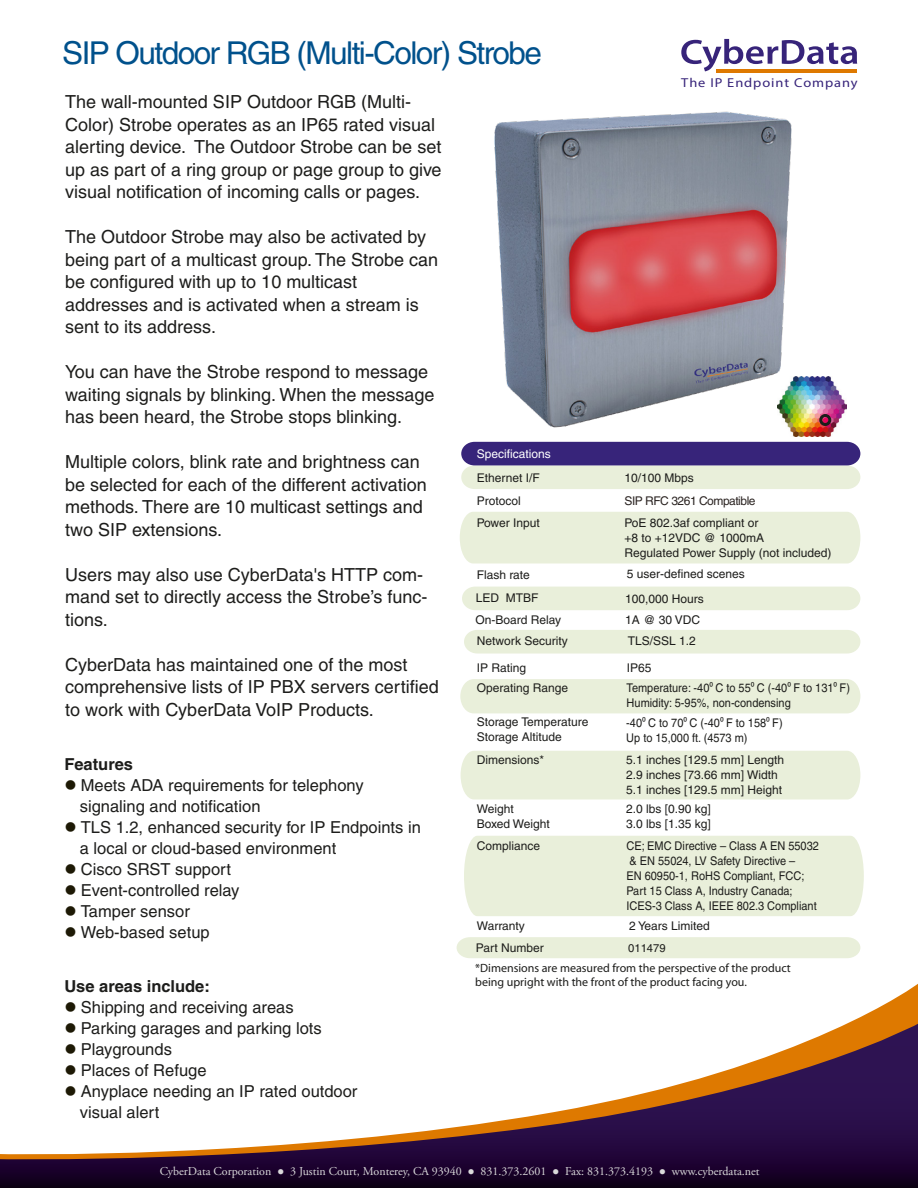
<style>
.page{position:relative;width:918px;height:1188px;background:#fff}
.page>*{position:absolute;margin:0;border:0;box-sizing:border-box;transform-origin:0 0}
.t1{font:31.5px "Helvetica";letter-spacing:-.05em;color:#00518c}
.t2{font:18px/22.5px "Helvetica";color:#1d1d1b}
.t3{font:16.5px/21px "Helvetica";color:#1d1d1b}
.t4{font:700 16.5px "Helvetica";color:#1d1d1b}
.t5{font:12.9px "Myriad Pro";letter-spacing:.065em;color:#37247a;scale:1.11 1}
.t6{font:12px/15px "Helvetica";color:#1d1d1b}
.t7{font:12px/15px "Helvetica";color:#1d1d1b;scale:.91 1}
.t8{font:12px "Adobe Garamond Pro";color:#dadada}
.t9{font:12px/14.4px "Myriad";color:#1d1d1b}
.t10{font:12px "Helvetica";letter-spacing:-.04em;color:#2b2422}
.t11{font:12px "Helvetica";color:#fff}
.t12{font:11.25px "Helvetica";color:#1d1d1b}
.s1{color:#1d1905}
.s2{font-family:"Myriad Pro"}
</style>
<div class="page">
<img style="left:494px;top:111px;width:319px;height:317px">
<div style="left:464px;top:836px;width:400px;height:80px;background:#e9efda"></div>
<svg style="left:681px;top:39px;width:176px;height:32px"></svg>
<hr style="left:717px;top:69px;width:140px;height:3px;background:#de7900">
<div style="left:460px;top:512px;width:400px;height:51px;background:#e9efda"></div>
<svg style="left:461px;top:442px;width:399px;height:47px;background:#918bab"></svg>
<div style="left:462px;top:587px;width:398px;height:23px;background:#e9efda"></div>
<div style="left:464px;top:630px;width:396px;height:24px;background:#e9efda"></div>
<svg style="left:846px;top:984px;width:72px;height:40px"></svg>
<svg style="left:0;top:1024px;width:918px;height:164px"></svg>
<div style="left:457px;top:937px;width:403px;height:21px;background:#e9efda"></div>
<div style="left:461px;top:751px;width:399px;height:48px;background:#e9efda"></div>
<div style="left:460px;top:679px;width:400px;height:34px;background:#e9efda"></div>
<img style="left:777px;top:377px;width:70px;height:59px">
<div style="left:819px;top:414px;width:12px;height:12px;border:3px solid #1d1d1b;border-radius:50%"></div>
<h1 class="t1" style="left:62px;top:35px;width:481px">SIP Outdoor RGB (Multi-Color) Strobe</h1>
<p class="t5" style="left:681px;top:75px;width:160px">The IP Endpoint Company</p>
<p class="t2" style="left:65px;top:91px;width:378px">The wall-mounted SIP Outdoor RGB (Multi-Color) Strobe operates as an IP65 rated visual alerting device. The Outdoor Strobe can be set up as part of a ring group or page group to give visual notification of incoming calls or pages.</p>
<p class="t2" style="left:65px;top:226px;width:374px">The Outdoor Strobe may also be activated by being part of a multicast group. The Strobe can be configured with up to 10 multicast addresses and is activated when a stream is sent to its address.</p>
<p class="t2" style="left:65px;top:361px;width:371px">You can have the Strobe respond to message waiting signals by blinking. When the message has been heard, the Strobe stops blinking.</p>
<p class="t2" style="left:65px;top:451px;width:363px">Multiple colors, blink rate and brightness can be selected for each of the different activation methods. There are 10 multicast settings and two SIP extensions.</p>
<p class="t2" style="left:65px;top:563px;width:364px">Users may also use CyberData's HTTP com&shy;mand set to directly access the Strobe’s func&shy;tions.</p>
<p class="t2" style="left:65px;top:653px;width:375px">CyberData has maintained one of the most comprehensive lists of IP PBX servers certified to work with CyberData VoIP Products.</p>
<p class="t4" style="left:64px;top:754px;width:70px">Features</p>
<p class="t3" style="left:80px;top:775px;width:285px;text-indent:-15px"><span class="s1">●</span> Meets ADA requirements for telephony signaling and notification</p>
<p class="t3" style="left:80px;top:817px;width:343px;text-indent:-15px"><span class="s1">●</span> TLS 1.2, enhanced security for IP Endpoints in a local or cloud-based environment</p>
<p class="t3" style="left:64px;top:859px;width:168px"><span class="s1">●</span> Cisco SRST support</p>
<p class="t3" style="left:64px;top:880px;width:177px"><span class="s1">●</span> Event-controlled relay</p>
<p class="t3" style="left:64px;top:901px;width:127px"><span class="s1">●</span> Tamper sensor</p>
<p class="t3" style="left:64px;top:922px;width:147px"><span class="s1">●</span> Web-based setup</p>
<p class="t4" style="left:64px;top:976px;width:147px">Use areas include:</p>
<p class="t3" style="left:64px;top:997px;width:231px"><span class="s1">●</span> Shipping and receiving areas</p>
<p class="t3" style="left:64px;top:1018px;width:259px"><span class="s1">●</span> Parking garages and parking lots</p>
<p class="t3" style="left:64px;top:1039px;width:109px"><span class="s1">●</span> Playgrounds</p>
<p class="t3" style="left:64px;top:1060px;width:144px"><span class="s1">●</span> Places of Refuge</p>
<p class="t3" style="left:80px;top:1081px;width:279px;text-indent:-15px"><span class="s1">●</span> Anyplace needing an IP rated outdoor visual alert</p>
<p class="t11" style="left:477px;top:447px;width:76px">Specifications</p>
<p class="t6" style="left:477px;top:470px;width:64px">Ethernet I/F</p>
<p class="t6" style="left:624px;top:470px;width:71px">10/100 Mbps</p>
<p class="t6" style="left:477px;top:515px;width:65px">Power Input</p>
<p class="t6" style="left:477px;top:493px;width:46px">Protocol</p>
<p class="t10" style="left:624px;top:494px;width:133px">SIP RFC 3261 Compatible</p>
<p class="t6" style="left:624px;top:515px;width:209px">PoE 802.3af compliant or<br>+8 to +12VDC @ 1000mA<br>Regulated Power Supply (not included)</p>
<p class="t6" style="left:476px;top:563px;width:64px;line-height:23.2px">Flash rate<br>LED MTBF</p>
<p class="t6" style="left:627px;top:566px;width:120px">5 user-defined scenes</p>
<p class="t6" style="left:625px;top:591px;width:80px">100,000 Hours</p>
<p class="t6" style="left:476px;top:612px;width:87px">On-Board Relay</p>
<p class="t6" style="left:625px;top:612px;width:76px">1A @ 30 VDC</p>
<p class="t6" style="left:477px;top:633px;width:92px">Network Security</p>
<p class="t6" style="left:628px;top:633px;width:70px">TLS/SSL 1.2</p>
<p class="t6" style="left:477px;top:660px;width:51px">IP Rating</p>
<p class="t6" style="left:627px;top:660px;width:26px">IP65</p>
<p class="t7" style="left:627px;top:680px;width:247px">Temperature: -40<span class="s2">0</span> C to 55<span class="s2">0</span> C (-40<span class="s2">0</span> F to 131<span class="s2">0</span> F)<br>Humidity: 5-95%, non-condensing</p>
<p class="t6" style="left:477px;top:680px;width:93px">Operating Range</p>
<p class="t6" style="left:477px;top:715px;width:113px">Storage Temperature<br>Storage Altitude</p>
<p class="t7" style="left:626px;top:715px;width:173px">-40<span class="s2">0</span> C to 70<span class="s2">0</span> C (-40<span class="s2">0</span> F to 158<span class="s2">0</span> F)<br>Up to 15,000 ft. (4573 m)</p>
<p class="t6" style="left:477px;top:752px;width:69px">Dimensions*</p>
<p class="t6" style="left:477px;top:802px;width:75px">Weight<br>Boxed Weight</p>
<p class="t6" style="left:626px;top:752px;width:160px">5.1 inches [129.5 mm] Length<br>2.9 inches [73.66 mm] Width<br>5.1 inches [129.5 mm] Height</p>
<p class="t6" style="left:626px;top:802px;width:86px">2.0 lbs [0.90 kg]<br>3.0 lbs [1.35 kg]</p>
<p class="t6" style="left:477px;top:838px;width:65px">Compliance</p>
<p class="t7" style="left:626px;top:838px;width:213px">CE; EMC Directive – Class A EN 55032 &amp; EN 55024, LV Safety Directive –<br>EN 60950-1, RoHS Compliant, FCC; Part 15 Class A, Industry Canada; ICES-3 Class A, IEEE 802.3 Compliant</p>
<p class="t6" style="left:477px;top:919px;width:50px">Warranty</p>
<p class="t6" style="left:629px;top:919px;width:82px">2 Years Limited</p>
<p class="t6" style="left:476px;top:940px;width:70px">Part Number</p>
<p class="t12" style="left:628px;top:942px;width:39px">011479</p>
<p class="t9" style="left:475px;top:961px;width:317px">*Dimensions are measured from the perspective of the product being upright with the front of the product facing you.</p>
<p class="t8" style="left:160px;top:1164px;width:601px">CyberData Corporation ● 3 Justin Court, Monterey, CA 93940 ● 831.373.2601 ● Fax: 831.373.4193 ● www.cyberdata.net</p>
</div>
